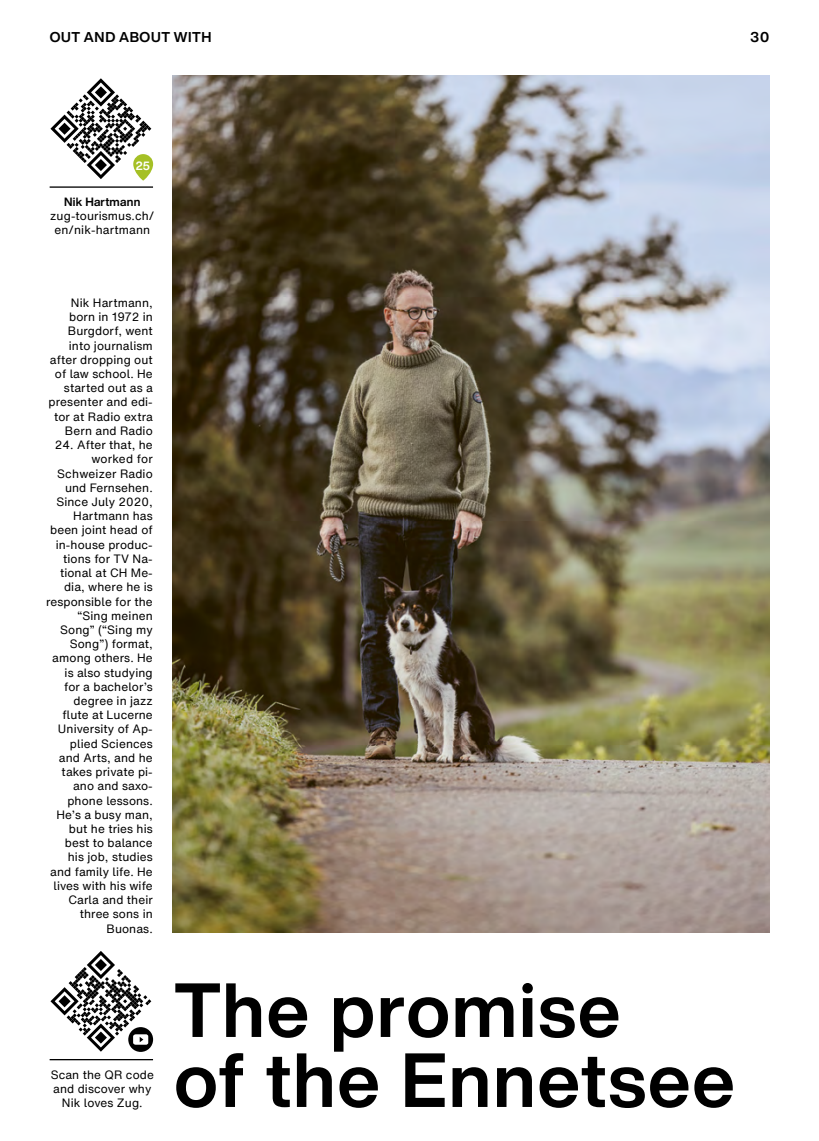
<style>
.page{position:relative;width:819px;height:1141px;background:#fff}
.page>*{position:absolute;margin:0;border:0;box-sizing:border-box;transform-origin:0 0}
._1_2_Titel_Helvetica___43{font:700 75.25px/70px "Helvetica Now Display";letter-spacing:.02em;color:#000}
._4_3_Rubrik{font:700 14px "Helvetica Now Display";letter-spacing:.045em;color:#000}
._3_1_Lauftext_flatter_Helvetica___6_75{font:11.9px/14.2px "Helvetica Now Text";letter-spacing:.01em;color:#000;text-align:right}
._3_1_Lauftext_flatter_Helvetica___6_75-2{font:700 11.9px "Helvetica Now Display";letter-spacing:.02em;color:#000}
._4_2_Nummer_bold_6_75{font:700 11.9px "Helvetica Now Display";color:#fff}
</style>
<div class="page">
<img style="left:173px;top:75px;width:596px;height:858px">
<svg style="left:50px;top:78px;width:102px;height:102px"></svg>
<hr style="left:50px;top:186px;width:103px;height:2px;background:#000">
<hr style="left:50px;top:1059px;width:103px;height:1px;background:#000">
<svg style="left:50px;top:951px;width:102px;height:101px"></svg>
<p class="_4_3_Rubrik" style="left:50px;top:27px;width:163px">OUT AND ABOUT WITH</p>
<p class="_4_3_Rubrik" style="left:750px;top:27px;width:21px">30</p>
<p class="_4_2_Nummer_bold_6_75" style="left:136px;top:157px;width:16px">25</p>
<p class="_3_1_Lauftext_flatter_Helvetica___6_75-2" style="left:64px;top:193px;width:78px">Nik Hartmann</p>
<p class="_3_1_Lauftext_flatter_Helvetica___6_75" style="left:50px;top:209px;width:106px;text-align:center">zug-tourismus.ch/ en/nik-hartmann</p>
<p class="_3_1_Lauftext_flatter_Helvetica___6_75" style="left:49px;top:295px;width:106px">Nik Hartmann, born in 1972 in<br>Burgdorf, went into journalism after dropping out of law school. He started out as a presenter and edi&shy;tor at Radio extra<br>Bern and Radio</p>
<p class="_3_1_Lauftext_flatter_Helvetica___6_75" style="left:46px;top:437px;width:108px">24. After that, he worked for<br>Schweizer Radio und Fernsehen.<br>Since July 2020,<br>Hartmann has been joint head of in-house produc&shy;tions for TV Na&shy;tional at CH Me&shy;dia, where he is responsible for the “Sing meinen<br>Song” (“Sing my<br>Song”) format, among others. He is also studying for a bachelor’s degree in jazz flute at Lucerne<br>University of Ap&shy;plied Sciences and Arts, and he takes private pi&shy;ano and saxo&shy;phone lessons.<br>He’s a busy man, but he tries his best to balance his job, studies and family life. He lives with his wife<br>Carla and their three sons in<br>Buonas.</p>
<p class="_3_1_Lauftext_flatter_Helvetica___6_75" style="left:51px;top:1067px;width:105px;text-align:center">Scan the QR code and discover why<br>Nik loves Zug.</p>
<p class="_1_2_Titel_Helvetica___43" style="left:174px;top:975px;width:562px">The promise<br>of the Ennetsee</p>
</div>
